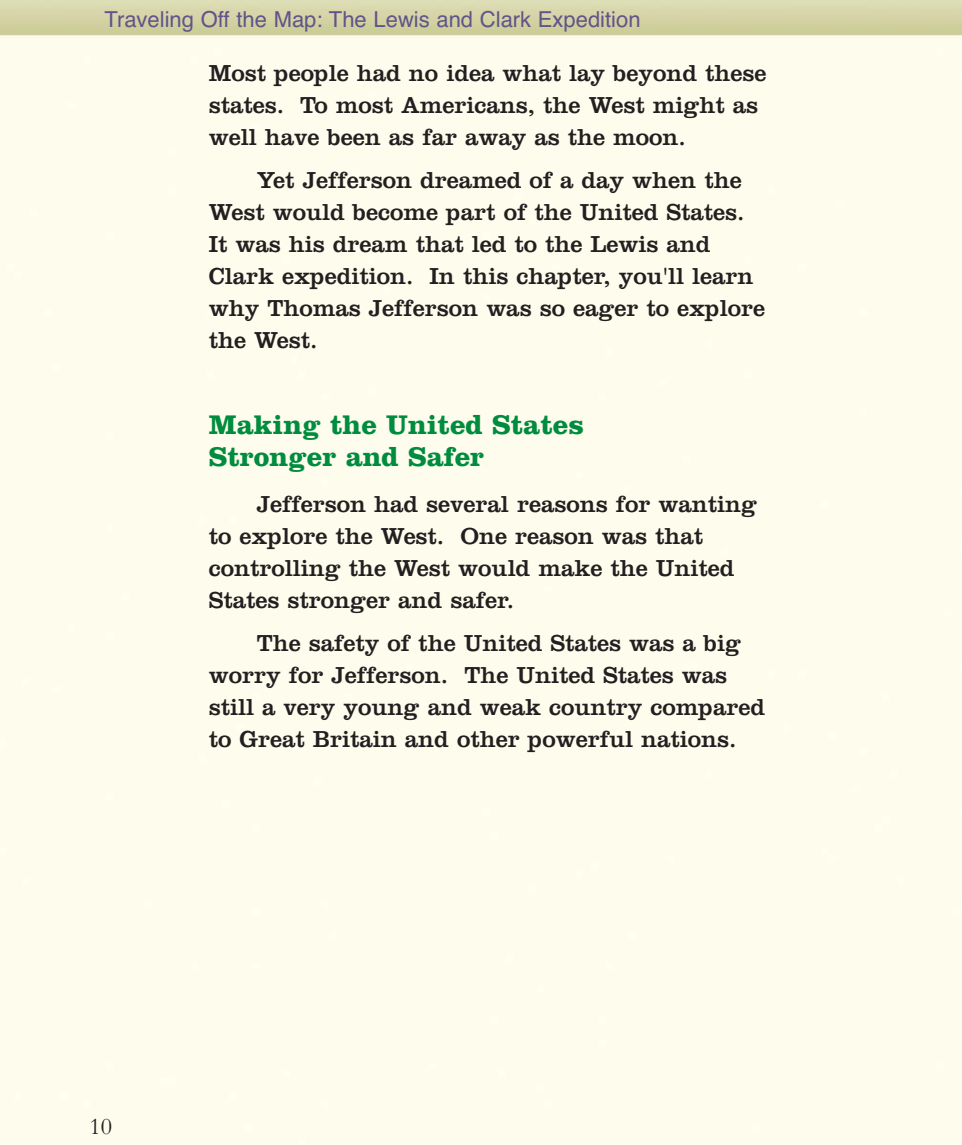
<style>
.page{position:relative;width:962px;height:1145px;background:#fff}
.page>*{position:absolute;margin:0;border:0;box-sizing:border-box;transform-origin:0 0}
.t1{font:700 28px/32px "Clarendon";color:#008c3e}
.t2{font:24px/32px "Clarendon";color:#231f20}
.t3{font:24px "Garamond";color:#231f20}
.t4{font:22px "Helvetica";color:#5f5589}
.s1{color:#fbfbea}
</style>
<div class="page">
<p class="t4" style="left:104px;top:11px;width:538px">Traveling Off the Map: The Lewis and Clark Expedition</p>
<p class="t2" style="left:209px;top:60px;width:559px">Most people had no idea what lay beyond these states. To most Americans, the West might as well have been as far away as the moon.</p>
<p class="t2" style="left:209px;top:166px;width:558px;text-indent:48px">Yet Jefferson dreamed of a day when the West would become part of the United States.<br>It was his dream that led to the Lewis and Clark expedition. In this chapter, you'll learn why Thomas Jefferson was so eager to explore the West.</p>
<p class="t1" style="left:209px;top:411px;width:377px">Making the United States<br>Stronger and Safer<span class="s1">.</span></p>
<p class="t2" style="left:209px;top:490px;width:550px;text-indent:48px">Jefferson had several reasons for wanting to explore the West. One reason was that controlling the West would make the United States stronger and safer.</p>
<p class="t2" style="left:209px;top:629px;width:558px;text-indent:48px">The safety of the United States was a big worry for Jefferson. The United States was still a very young and weak country compared to Great Britain and other powerful nations.</p>
<p class="t3" style="left:90px;top:1118px;width:24px">10</p>
</div>
